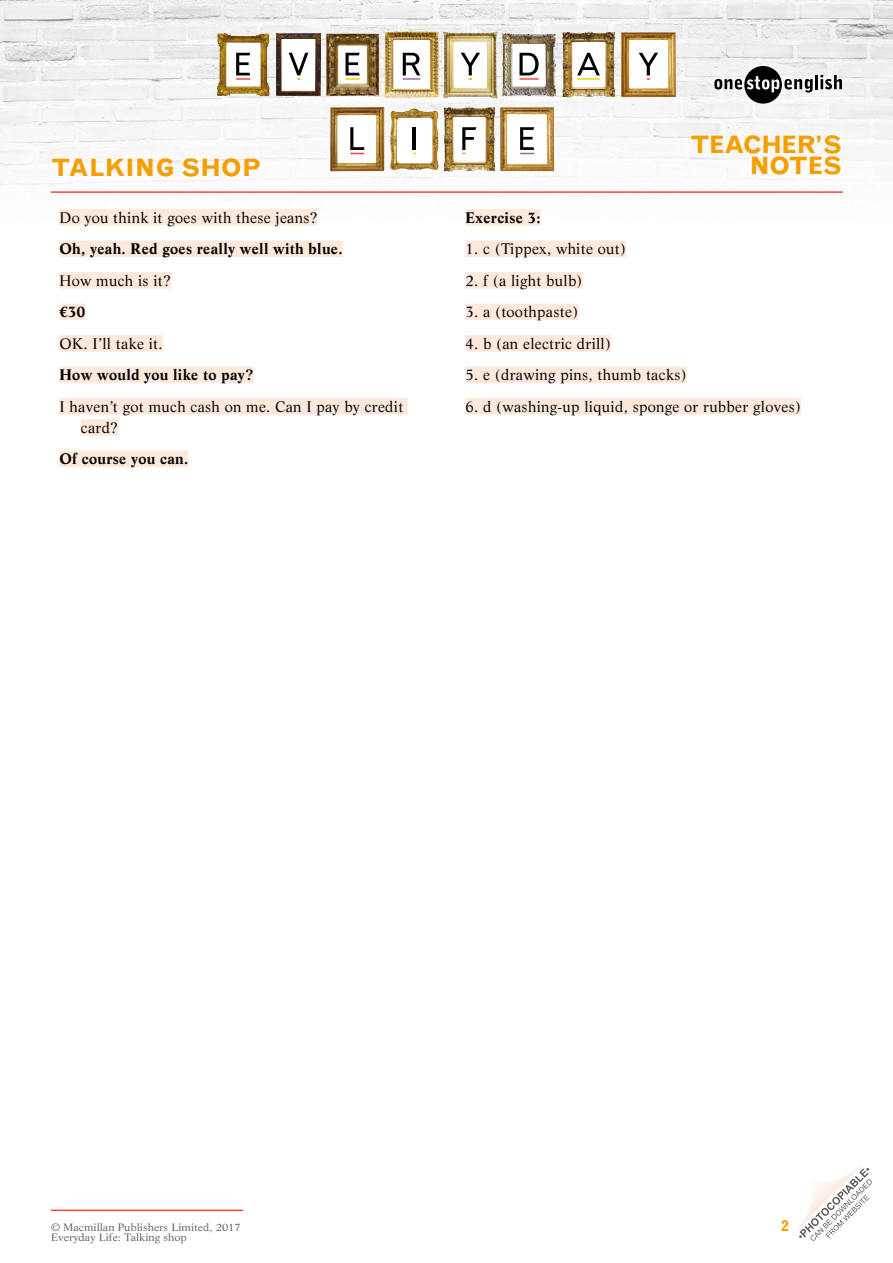
<style>
.page{position:relative;width:893px;height:1263px;background:#fff}
.page>*{position:absolute;margin:0;border:0;box-sizing:border-box;transform-origin:0 0}
.t1{font:700 24px "Grotesque MT Std";letter-spacing:-.02em;color:#f59e00}
.t2{font:700 24px "Grotesque MT Std";letter-spacing:.01em;color:#f59e00}
.body{font:15px/21px "Life LT Std";letter-spacing:.02em;color:#000}
.body-2{font:700 15px "Life LT Std";letter-spacing:.02em;color:#000}
.t3{font:700 15px "Grotesque MT Std";color:#f59e00}
.t4{font:10.5px/10.5px "Life LT Std";color:#646363;scale:1.08 1}
</style>
<div class="page">
<hr style="left:51px;top:1209px;width:192px;height:2px;background:#fc4441">
<img style="left:0;top:0;width:893px;height:223px">
<svg style="left:695px;top:47px;width:166px;height:76px;fill:#f2f2f2"></svg>
<svg style="left:714px;top:66px;width:99px;height:38px"></svg>
<hr style="left:815px;top:75px;width:3px;height:14px;background:#000">
<svg style="left:820px;top:75px;width:22px;height:14px"></svg>
<svg style="left:797px;top:1165px;width:75px;height:76px"></svg>
<hr style="left:51px;top:191px;width:792px;height:2px;background:#fc4441">
<img style="left:621px;top:32px;width:55px;height:65px">
<img style="left:562px;top:32px;width:53px;height:65px">
<img style="left:443px;top:31px;width:55px;height:68px">
<img style="left:217px;top:33px;width:53px;height:63px">
<img style="left:326px;top:33px;width:53px;height:63px">
<img style="left:276px;top:33px;width:45px;height:63px">
<img style="left:384px;top:31px;width:55px;height:67px">
<img style="left:502px;top:33px;width:54px;height:64px">
<svg style="left:236px;top:53px;width:14px;height:27px"></svg>
<svg style="left:346px;top:53px;width:14px;height:27px"></svg>
<svg style="left:289px;top:53px;width:19px;height:27px"></svg>
<svg style="left:403px;top:53px;width:17px;height:27px"></svg>
<svg style="left:461px;top:53px;width:19px;height:27px"></svg>
<hr style="left:519px;top:78px;width:20px;height:2px;background:#fc4441">
<svg style="left:519px;top:53px;width:20px;height:22px"></svg>
<hr style="left:577px;top:78px;width:23px;height:2px;background:#f2d300">
<svg style="left:577px;top:53px;width:23px;height:22px"></svg>
<svg style="left:639px;top:53px;width:19px;height:27px"></svg>
<img style="left:500px;top:107px;width:54px;height:64px">
<img style="left:443px;top:107px;width:52px;height:65px">
<img style="left:390px;top:108px;width:49px;height:62px">
<img style="left:330px;top:107px;width:54px;height:64px">
<svg style="left:350px;top:127px;width:14px;height:27px"></svg>
<hr style="left:413px;top:127px;width:3px;height:23px;background:#000">
<svg style="left:462px;top:127px;width:14px;height:27px"></svg>
<svg style="left:520px;top:127px;width:14px;height:27px"></svg>
<div style="left:60px;top:209px;width:258px;height:17px;background:#fde8dc"></div>
<div style="left:60px;top:241px;width:283px;height:16px;background:#fde8dc"></div>
<div style="left:60px;top:272px;width:111px;height:17px;background:#fde8dc"></div>
<div style="left:60px;top:304px;width:25px;height:16px;background:#fde8dc"></div>
<div style="left:60px;top:335px;width:103px;height:17px;background:#fde8dc"></div>
<div style="left:60px;top:367px;width:193px;height:16px;background:#fde8dc"></div>
<div style="left:60px;top:398px;width:348px;height:17px;background:#fde8dc"></div>
<div style="left:81px;top:419px;width:37px;height:17px;background:#fde8dc"></div>
<div style="left:60px;top:451px;width:128px;height:16px;background:#fde8dc"></div>
<div style="left:466px;top:209px;width:75px;height:17px;background:#fde8dc"></div>
<div style="left:466px;top:241px;width:160px;height:16px;background:#fde8dc"></div>
<div style="left:466px;top:272px;width:116px;height:17px;background:#fde8dc"></div>
<div style="left:466px;top:304px;width:112px;height:16px;background:#fde8dc"></div>
<div style="left:466px;top:335px;width:145px;height:17px;background:#fde8dc"></div>
<div style="left:466px;top:367px;width:221px;height:16px;background:#fde8dc"></div>
<div style="left:466px;top:398px;width:335px;height:17px;background:#fde8dc"></div>
<h1 class="t1" style="left:690px;top:131px;width:153px">TEACHER’S</h1>
<h1 class="t2" style="left:51px;top:154px;width:212px">TALKING SHOP</h1>
<h1 class="t1" style="left:750px;top:152px;width:94px">NOTES</h1>
<p class="body" style="left:60px;top:207px;width:260px">Do you think it goes with these jeans?</p>
<p class="body-2" style="left:60px;top:240px;width:285px">Oh, yeah. Red goes really well with blue.</p>
<p class="body" style="left:60px;top:270px;width:113px">How much is it?</p>
<p class="body-2" style="left:60px;top:303px;width:27px">€30</p>
<p class="body" style="left:60px;top:333px;width:105px">OK. I’ll take it.</p>
<p class="body-2" style="left:60px;top:366px;width:195px">How would you like to pay?</p>
<p class="body" style="left:81px;top:396px;width:324px;text-indent:-21px">I haven’t got much cash on me. Can I pay by credit card?</p>
<p class="body-2" style="left:60px;top:450px;width:130px">Of course you can.</p>
<p class="body-2" style="left:466px;top:208px;width:76px">Exercise 3:</p>
<p class="body" style="left:466px;top:238px;width:162px">1. c (Tippex, white out)</p>
<p class="body" style="left:466px;top:270px;width:118px">2. f (a light bulb)</p>
<p class="body" style="left:466px;top:301px;width:114px">3. a (toothpaste)</p>
<p class="body" style="left:466px;top:333px;width:147px">4. b (an electric drill)</p>
<p class="body" style="left:466px;top:364px;width:223px">5. e (drawing pins, thumb tacks)</p>
<p class="body" style="left:466px;top:396px;width:337px">6. d (washing-up liquid, sponge or rubber gloves)</p>
<p class="t4" style="left:51px;top:1222px;width:177px">© Macmillan Publishers Limited, 2017<br>Everyday Life: Talking shop</p>
<p class="t3" style="left:782px;top:1216px;width:9px">2</p>
</div>
